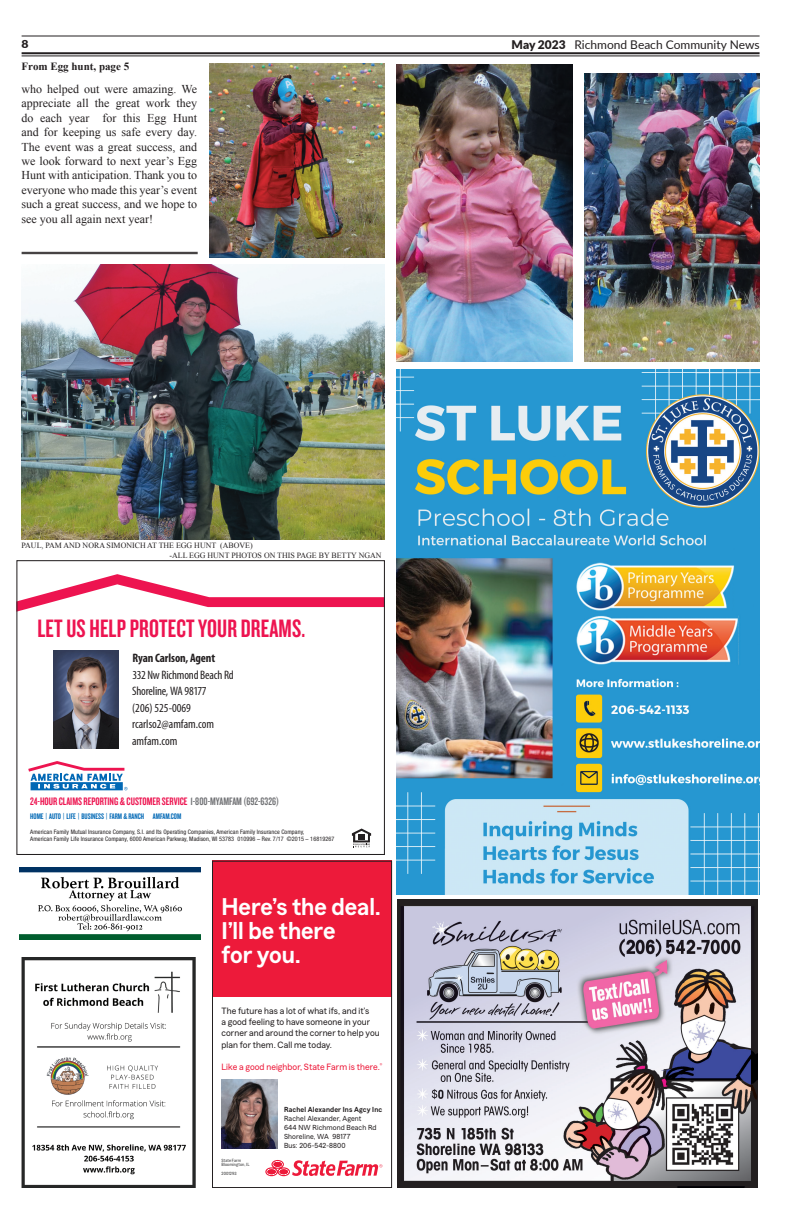
<style>
.page{position:relative;width:792px;height:1224px;background:#fff}
.page>*{position:absolute;margin:0;border:0;box-sizing:border-box;transform-origin:0 0}
.t1{font:26.2px "Knockout 48 Featherweight";letter-spacing:.005em;color:#ed1450}
.t2{font:600 24.1px/24.1px "Mecherle Sans";letter-spacing:-.005em;color:#fff}
.t3{font:condensed 12.3px/16.5px "Myriad Pro";letter-spacing:-.01em;color:#231f20}
.t4{font:12px/14.4px "Times New Roman";color:#231f20;text-align:justify}
.t5{font:12px "Lato";color:#231f20}
.t6{font:11.3px "Knockout 48 Featherweight";color:#ed1450}
.t7{font:700 11px "Times New Roman";color:#231f20}
.t8{font:900 11px "Lato";color:#231f20;scale:1.11 1}
.t9{font:9.1px/11.4px "Mecherle Sans";letter-spacing:.005em;color:#231f20}
.t10{font:9.1px "Mecherle Sans";letter-spacing:.005em;color:#ed1a3a}
.t11{font:8.4px "Knockout 48 Featherweight";color:#0168b5}
.t12{font:8px "Times New Roman";color:#231f20}
.t13{font:7.3px/9.1px "Mecherle Sans";letter-spacing:.015em;color:#231f20}
.t14{font:condensed 6.1px/7.2px "Helvetica Neue LT Std";letter-spacing:.015em;color:#231f20}
.t15{font:4.5px/4.5px "Mecherle Legal";letter-spacing:.015em;color:#3e3e3f}
.s1{font-weight:900}
.s2{font-weight:700}
.s3{color:#717275}
.s4{font-weight:600}
</style>
<div class="page">
<hr style="left:22px;top:52px;width:738px;height:2px;background:#231f20">
<hr style="left:22px;top:56px;width:738px;height:1px;background:#231f20">
<hr style="left:22px;top:36px;width:738px;height:1px;background:#231f20">
<div style="left:212px;top:861px;width:180px;height:136px;background:#ed1a3a"></div>
<div style="left:212px;top:861px;width:180px;height:327px;border:1px solid #231f20"></div>
<svg style="left:265px;top:1160px;width:117px;height:16px"></svg>
<img style="left:222px;top:1079px;width:56px;height:69px">
<svg style="left:28px;top:761px;width:100px;height:29px"></svg>
<img style="left:54px;top:651px;width:65px;height:97px">
<svg style="left:18px;top:574px;width:365px;height:38px"></svg>
<div style="left:16px;top:560px;width:369px;height:295px;border:1px solid #231f20"></div>
<svg style="left:352px;top:829px;width:19px;height:18px"></svg>
<img style="left:21px;top:957px;width:175px;height:231px">
<img style="left:398px;top:900px;width:360px;height:288px">
<img style="left:397px;top:369px;width:363px;height:526px">
<img style="left:20px;top:867px;width:180px;height:72px">
<img style="left:397px;top:65px;width:175px;height:296px">
<img style="left:584px;top:73px;width:176px;height:288px">
<img style="left:22px;top:265px;width:363px;height:275px">
<img style="left:209px;top:63px;width:176px;height:195px">
<hr style="left:22px;top:252px;width:176px;height:1px;background:#231f20">
<hr style="left:22px;top:253px;width:176px;height:1px;background:#231f20">
<p class="t8" style="left:21px;top:36px;width:8px">8</p>
<p class="t5" style="left:512px;top:36px;width:249px"><span class="s1">May 2023</span> Richmond Beach Community News</p>
<p class="t7" style="left:22px;top:59px;width:109px">From Egg hunt, page 5</p>
<p class="t4" style="left:22px;top:82px;width:177px">who helped out were amazing. We appreciate all the great work they do each year for this Egg Hunt and for keeping us safe every day.<br>The event was a great success, and we look forward to next year’s Egg Hunt with anticipation. Thank you to everyone who made this year’s event such a great success, and we hope to see you all again next year!</p>
<p class="t12" style="left:22px;top:540px;width:233px">PAUL, PAM AND NORA SIMONICH AT THE EGG HUNT (ABOVE)</p>
<p class="t12" style="left:170px;top:550px;width:213px">-ALL EGG HUNT PHOTOS ON THIS PAGE BY BETTY NGAN</p>
<p class="t1" style="left:37px;top:612px;width:269px">LET US HELP PROTECT YOUR DREAMS.</p>
<p class="t3" style="left:132px;top:650px;width:103px"><span class="s2">Ryan Carlson, Agent<br></span>332 Nw Richmond Beach Rd<br>Shoreline, WA 98177<br>(206) 525-0069 rcarlso2@amfam.com amfam.com</p>
<p class="t6" style="left:30px;top:795px;width:250px">24-HOUR CLAIMS REPORTING &amp; CUSTOMER SERVICE <span class="s3">1-800-MYAMFAM (692-6326)</span></p>
<p class="t11" style="left:30px;top:811px;width:153px">HOME | AUTO | LIFE | BUSINESS | FARM &amp; RANCH AMFAM.COM</p>
<p class="t14" style="left:30px;top:828px;width:306px">American Family Mutual Insurance Company, S.I. and Its Operating Companies, American Family Insurance Company,<br>American Family Life Insurance Company, 6000 American Parkway, Madison, WI 53783 010996 – Rev. 7/17 ©2015 – 16819267</p>
<p class="t2" style="left:222px;top:892px;width:161px">Here’s the deal.<br>I’ll be there<br>for you.</p>
<p class="t9" style="left:222px;top:1004px;width:160px">The future has a lot of what ifs, and it’s<br>a good feeling to have someone in your corner and around the corner to help you plan for them. Call me today.</p>
<p class="t10" style="left:222px;top:1061px;width:162px">Like a good neighbor, State Farm is there.<sup>®</sup></p>
<p class="t13" style="left:284px;top:1104px;width:100px"><span class="s4">Rachel Alexander Ins Agcy Inc<br></span>Rachel Alexander, Agent<br>644 NW Richmond Beach Rd<br>Shoreline, WA 98177<br>Bus: 206-542-8800</p>
<p class="t15" style="left:222px;top:1158px;width:30px">State Farm<br>Bloomington, IL</p>
<p class="t15" style="left:222px;top:1171px;width:17px">2001293</p>
</div>
